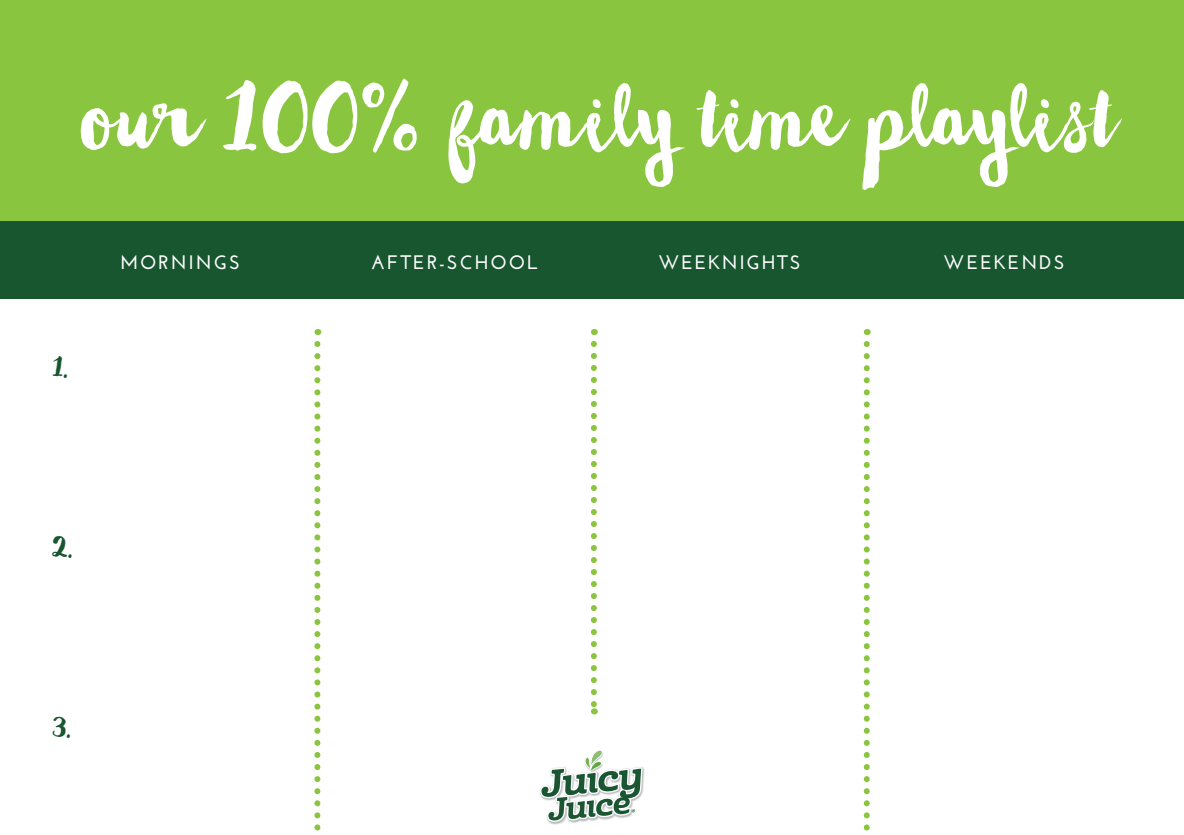
<style>
.page{position:relative;width:1184px;height:835px;background:#fff}
.page>*{position:absolute;margin:0;border:0;box-sizing:border-box;transform-origin:0 0}
.t1{font:105px "Wanderlust Letters";letter-spacing:.005em;color:#fff}
.t2{font:30px "Wanderlust Letters";color:#185630}
.t3{font:700 19.5px "Josefin Sans";letter-spacing:.1em;color:#fff}
</style>
<div class="page">
<div style="left:0;top:0;width:1183px;height:222px;background:#89c53f"></div>
<div style="left:0;top:222px;width:1183px;height:77px;background:#185630"></div>
<img style="left:548px;top:821px;width:26px;height:4px">
<img style="left:642px;top:767px;width:3px;height:27px">
<img style="left:574px;top:821px;width:13px;height:2px">
<svg style="left:540px;top:750px;width:102px;height:71px"></svg>
<svg style="left:314px;top:344px;width:6px;height:487px"></svg>
<svg style="left:591px;top:344px;width:6px;height:370px"></svg>
<svg style="left:863px;top:344px;width:6px;height:487px"></svg>
<h1 class="t1" style="left:76px;top:52px;width:1034px">our 100% family time playlist</h1>
<p class="t3" style="left:120px;top:250px;width:122px">MORNINGS</p>
<p class="t3" style="left:371px;top:250px;width:169px">AFTER-SCHOOL</p>
<p class="t3" style="left:658px;top:250px;width:144px">WEEKNIGHTS</p>
<p class="t3" style="left:943px;top:250px;width:123px">WEEKENDS</p>
<h2 class="t2" style="left:52px;top:348px;width:17px">1.</h2>
<h2 class="t2" style="left:52px;top:528px;width:22px">2.</h2>
<h2 class="t2" style="left:52px;top:708px;width:20px">3.</h2>
</div>
